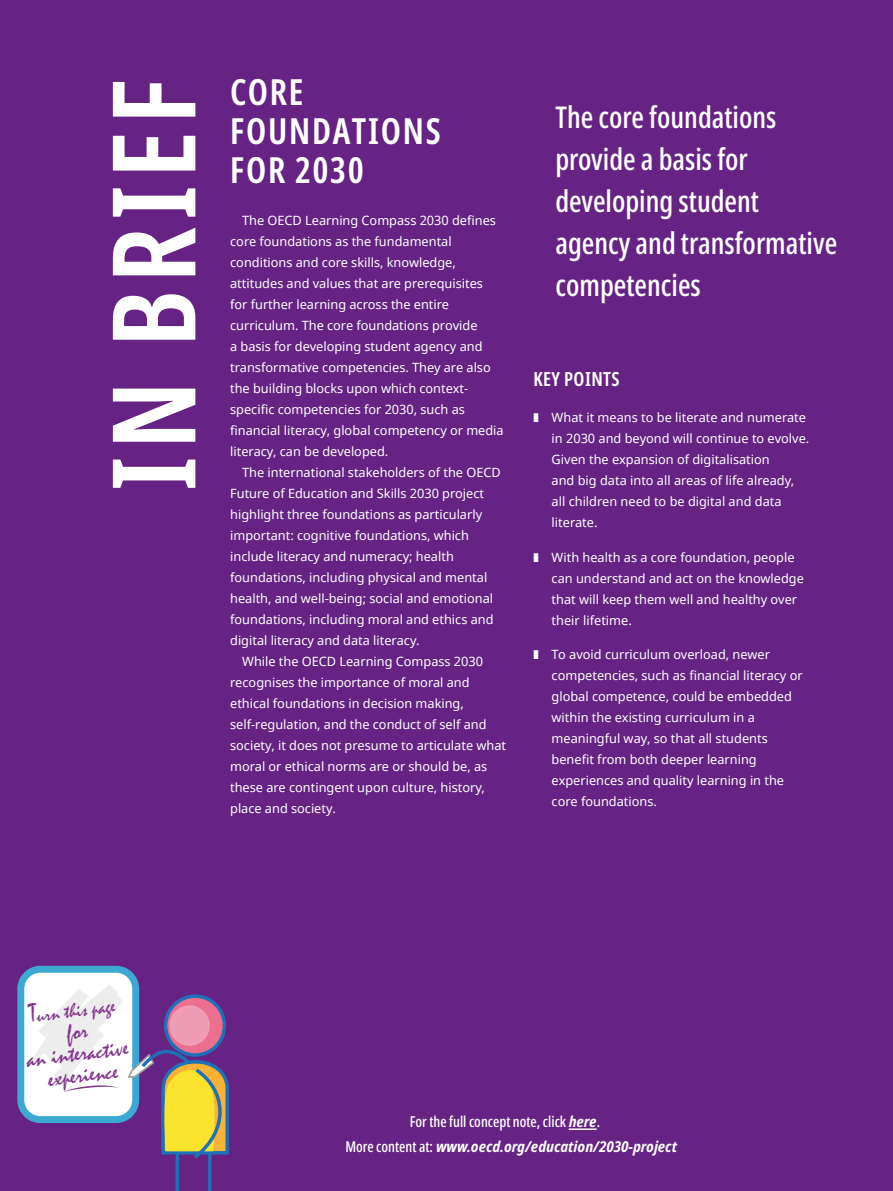
<style>
.page{position:relative;width:893px;height:1191px;background:#662383}
.page>*{position:absolute;margin:0;border:0;box-sizing:border-box;transform-origin:0 0}
.t1{font:600 extra-condensed 115.5px "Noto Sans Display";letter-spacing:.06em;color:#fff}
.t2{font:600 extra-condensed 36px/39px "Noto Sans Display";letter-spacing:.05em;color:#fff}
.t3{font:500 extra-condensed 30px/42px "Noto Sans Display";color:#fff}
.t4{font:23.7px/22px "Mistral";color:#82368c;text-align:center;scale:.96 1}
.t5{font:19.8px "Mistral";color:#82368c;scale:.96 1}
.t6{font:600 extra-condensed 19.5px "Noto Sans Display";letter-spacing:.02em;color:#fff}
.t7{font:italic 700 semi-condensed 15px "Noto Sans Display";color:#fff}
.t8{font:500 extra-condensed 15px "Noto Sans Display";color:#fff}
.t9{font:12.75px/21px "Noto Sans";color:#fff}
.s1{font-size:26.4px}
.s2{font-weight:700;font-style:italic;font-stretch:semi-condensed}
.s3{font-weight:500;font-style:normal;font-stretch:extra-condensed}
</style>
<div class="page">
<svg style="left:17px;top:965px;width:210px;height:226px"></svg>
<svg style="left:166px;top:996px;width:58px;height:59px"></svg>
<div style="left:164px;top:994px;width:62px;height:62px;border:3px solid #1d71b8;border-radius:50%"></div>
<div style="left:169px;top:1005px;width:41px;height:40px;background:#f09cb6;border-radius:50%"></div>
<hr style="left:176px;top:1152px;width:3px;height:39px;background:#1d71b8">
<svg style="left:208px;top:1162px;width:4px;height:29px"></svg>
<svg style="left:127px;top:1045px;width:102px;height:117px"></svg>
<svg style="left:63px;top:1085px;width:55px;height:7px"></svg>
<hr style="left:569px;top:1128px;width:28px;height:2px;background:#fff">
<h1 class="t1" style="left:71px;top:491px;width:414px;rotate:-90deg">IN BRIEF</h1>
<h2 class="t2" style="left:230px;top:73px;width:212px">CORE<br>FOUNDATIONS<br>FOR 2030</h2>
<p class="t9" style="left:230px;top:209px;width:275px;text-indent:12px">The OECD Learning Compass 2030 defines core foundations as the fundamental conditions and core skills, knowledge, attitudes and values that are prerequisites<br>for further learning across the entire curriculum. The core foundations provide<br>a basis for developing student agency and transformative competencies. They are also the building blocks upon which context&shy;specific competencies for 2030, such as financial literacy, global competency or media literacy, can be developed.</p>
<p class="t9" style="left:230px;top:461px;width:272px;text-indent:12px">The international stakeholders of the OECD Future of Education and Skills 2030 project highlight three foundations as particularly important: cognitive foundations, which include literacy and numeracy; health foundations, including physical and mental health, and well-being; social and emotional foundations, including moral and ethics and digital literacy and data literacy.</p>
<p class="t9" style="left:230px;top:650px;width:277px;text-indent:12px">While the OECD Learning Compass 2030 recognises the importance of moral and ethical foundations in decision making, self-regulation, and the conduct of self and society, it does not presume to articulate what moral or ethical norms are or should be, as these are contingent upon culture, history, place and society.</p>
<h3 class="t3" style="left:555px;top:97px;width:283px">The core foundations provide a basis for developing student agency and transformative competencies</h3>
<h3 class="t6" style="left:534px;top:365px;width:87px">KEY POINTS</h3>
<p class="t9" style="left:552px;top:406px;width:259px;text-indent:-18px">❚ What it means to be literate and numerate in 2030 and beyond will continue to evolve.<br>Given the expansion of digitalisation<br>and big data into all areas of life already, all children need to be digital and data literate.</p>
<p class="t9" style="left:552px;top:546px;width:254px;text-indent:-18px">❚ With health as a core foundation, people can understand and act on the knowledge that will keep them well and healthy over their lifetime.</p>
<p class="t9" style="left:552px;top:643px;width:253px;text-indent:-18px">❚ To avoid curriculum overload, newer competencies, such as financial literacy or global competence, could be embedded within the existing curriculum in a meaningful way, so that all students benefit from both deeper learning experiences and quality learning in the core foundations.</p>
<h3 class="t5" style="left:28px;top:1004px;width:91px;rotate:-7deg"><span class="s1">T</span>urn this page</h3>
<h3 class="t4" style="left:23px;top:1027px;width:108px;rotate:-7deg">for<br>an interactive experience</h3>
<p class="t8" style="left:410px;top:1111px;width:192px">For the full concept note, click <span class="s2">here</span>.</p>
<p class="t7" style="left:345px;top:1136px;width:333px"><span class="s3">More content at:</span> www.oecd.org/education/2030-project</p>
</div>
